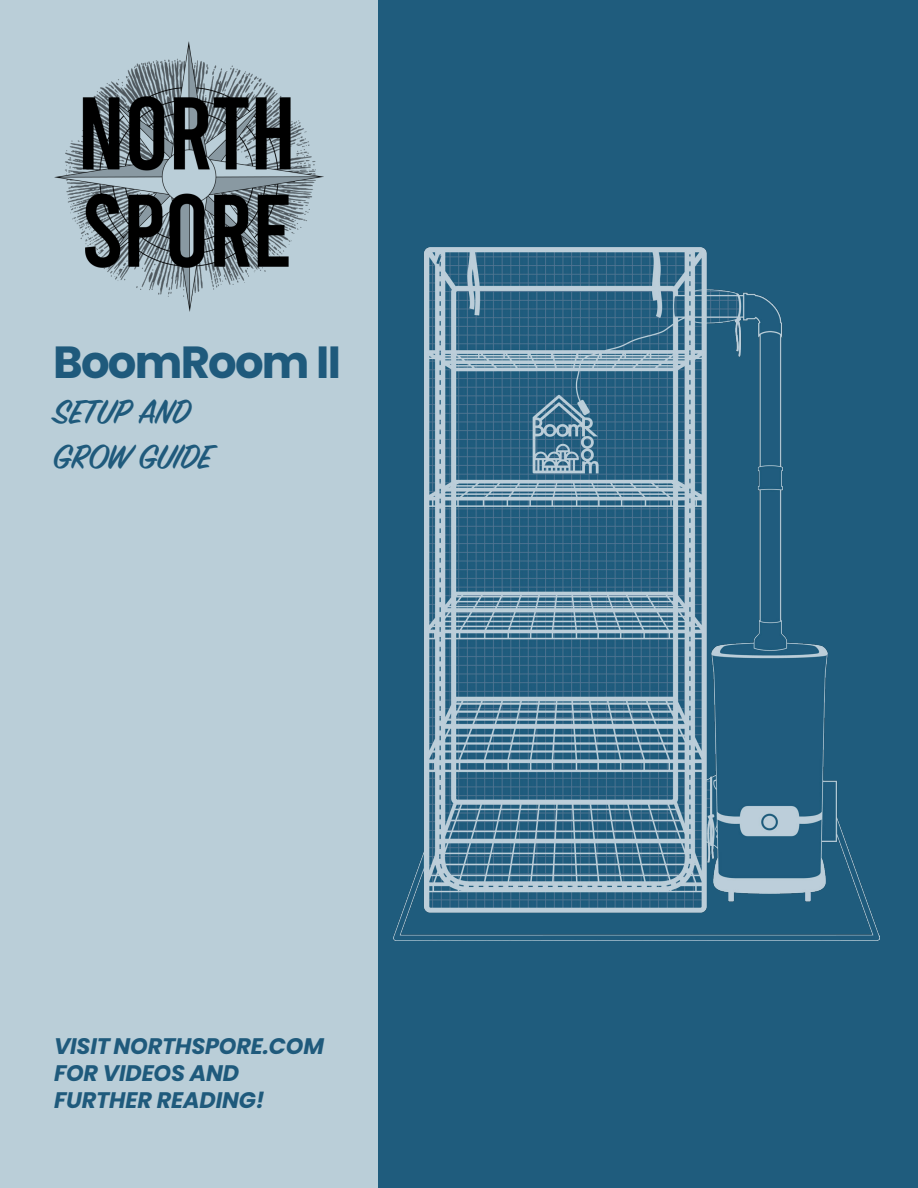
<style>
.page{position:relative;width:918px;height:1188px;background:#fff}
.page>*{position:absolute;margin:0;border:0;box-sizing:border-box;transform-origin:0 0}
.t1{font:700 45px "Poppins";letter-spacing:-.04em;color:#1f5a7c}
.t2{font:600 37.5px "Sign Painter House Script";color:#1f5a7c}
.t3{font:italic 700 22.5px/27px "Poppins";letter-spacing:-.01em;color:#1f5a7c}
</style>
<div class="page">
<div style="left:378px;top:0;width:540px;height:1188px;background:#1f5c7d"></div>
<img style="left:393px;top:247px;width:487px;height:694px">
<div style="left:0;top:0;width:378px;height:1188px;background:#baced8"></div>
<img style="left:54px;top:41px;width:270px;height:270px">
<p class="t1" style="left:53px;top:336px;width:289px">BoomRoom II</p>
<p class="t2" style="left:53px;top:389px;width:139px">SETUP AND</p>
<p class="t2" style="left:53px;top:434px;width:160px">GROW GUIDE</p>
<p class="t3" style="left:54px;top:1032px;width:271px">VISIT NORTHSPORE.COM<br>FOR VIDEOS AND</p>
<p class="t3" style="left:54px;top:1086px;width:212px">FURTHER READING!</p>
</div>
